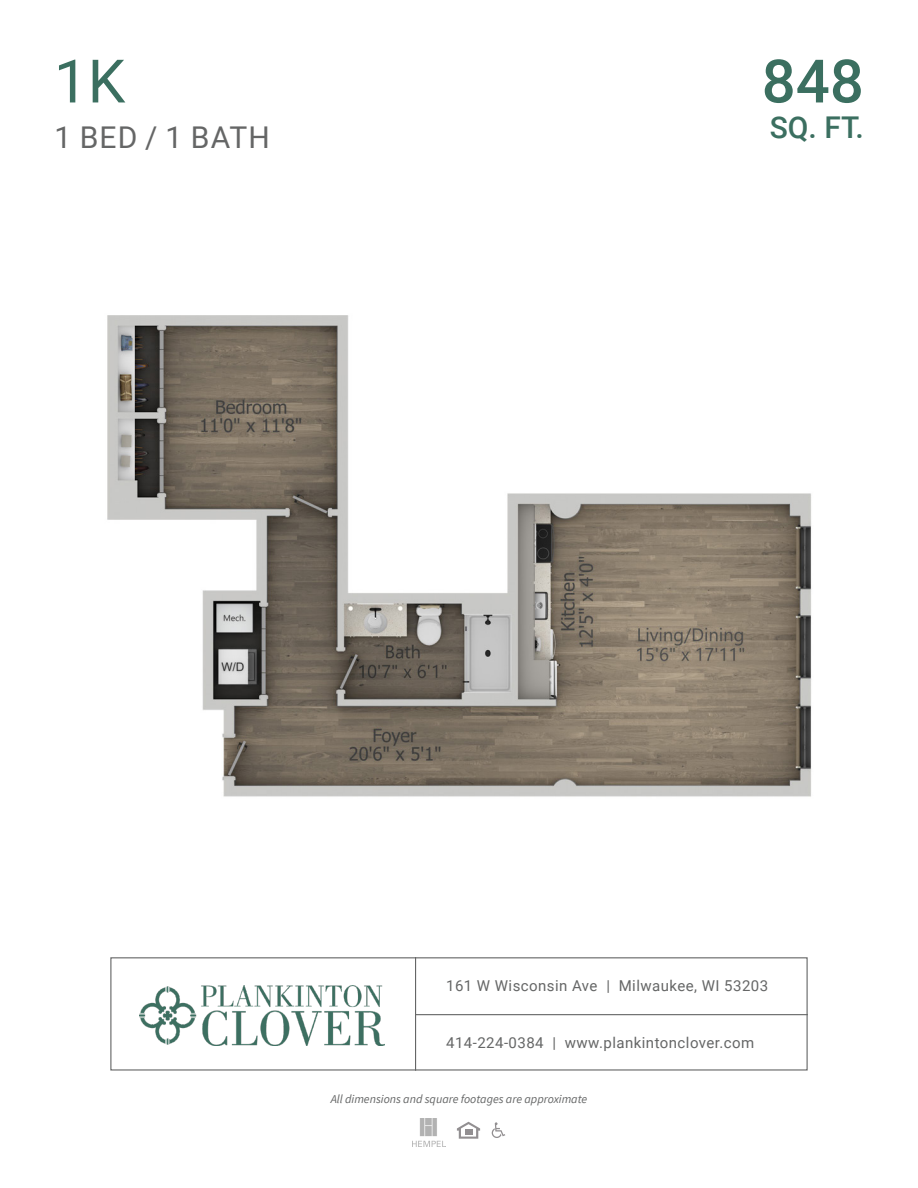
<style>
.page{position:relative;width:918px;height:1188px;background:#fff}
.page>*{position:absolute;margin:0;border:0;box-sizing:border-box;transform-origin:0 0}
.Sq_Ft_-_NUMBER{font:500 60px "Roboto";color:#3b6f60}
.NAME_Sans_Serif{font:60px "Roboto";color:#3b6f60}
.Floorplan_Details{font:30px "Roboto";letter-spacing:.035em;color:#656666}
.Sq_Ft-_Text{font:500 30px "Roboto";color:#3b6f60}
.t1{font:15px "Roboto";letter-spacing:.03em;color:#656666}
.t2{font:italic 12px "Source Sans Pro";color:#656666}
</style>
<div class="page">
<div style="left:110px;top:957px;width:698px;height:114px;border:1px solid #656666"></div>
<hr style="left:415px;top:957px;width:1px;height:114px;background:#656666">
<hr style="left:416px;top:1014px;width:392px;height:1px;background:#656666">
<img style="left:139px;top:985px;width:246px;height:60px">
<svg style="left:457px;top:1122px;width:23px;height:17px"></svg>
<svg style="left:492px;top:1122px;width:13px;height:16px"></svg>
<img style="left:413px;top:1119px;width:32px;height:28px">
<img style="left:107px;top:315px;width:705px;height:482px">
<p class="NAME_Sans_Serif" style="left:54px;top:39px;width:73px">1K</p>
<p class="Sq_Ft_-_NUMBER" style="left:762px;top:39px;width:104px">848</p>
<p class="Sq_Ft-_Text" style="left:770px;top:107px;width:96px">SQ. FT.</p>
<p class="Floorplan_Details" style="left:55px;top:116px;width:217px">1 BED / 1 BATH</p>
<p class="t1" style="left:446px;top:975px;width:324px">161 W Wisconsin Ave | Milwaukee, WI 53203</p>
<p class="t1" style="left:446px;top:1032px;width:310px">414-224-0384 | www.plankintonclover.com</p>
<p class="t2" style="left:331px;top:1091px;width:258px">All dimensions and square footages are approximate</p>
</div>
